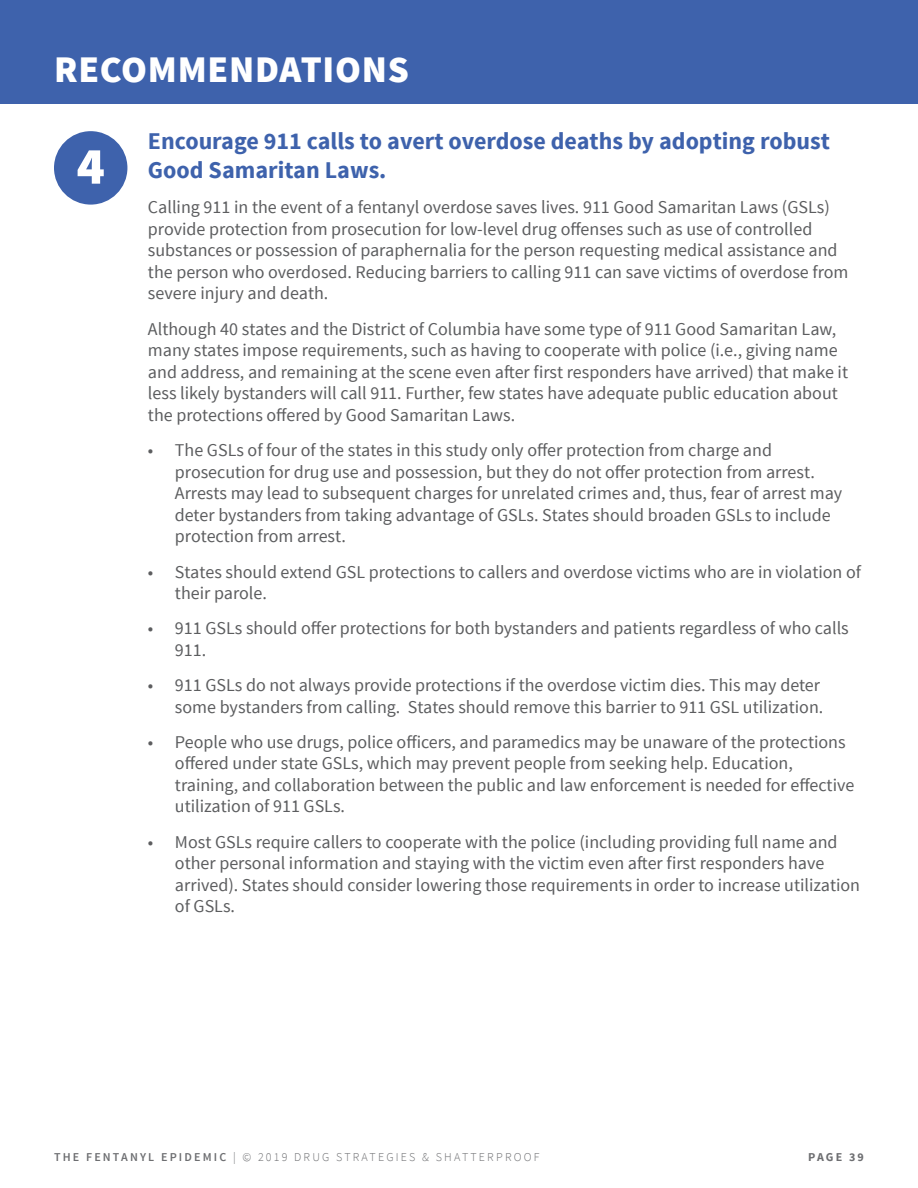
<style>
.page{position:relative;width:918px;height:1188px;background:#fff}
.page>*{position:absolute;margin:0;border:0;box-sizing:border-box;transform-origin:0 0}
.t1{font:900 52.5px "Source Sans Pro";color:#fff}
.t2{font:900 37.5px "Source Sans Pro";letter-spacing:.02em;color:#fff}
.t3{font:700 24px/28.8px "Source Sans Pro";color:#3e62ac}
.t4{font:18px/21.6px "Source Sans Pro";color:#5c5d5f}
.t5{font:300 12px "Source Sans Pro";letter-spacing:.18em;color:#6d6e71}
.t6{font:700 12px "Source Sans Pro";letter-spacing:.175em;color:#6d6e71}
.s1{font-weight:600}
</style>
<div class="page">
<div style="left:0;top:0;width:918px;height:103px;background:#3e62ac"></div>
<div style="left:54px;top:131px;width:73px;height:74px;background:#3e62ac;border-radius:50%"></div>
<h2 class="t2" style="left:54px;top:45px;width:357px">RECOMMENDATIONS</h2>
<h1 class="t1" style="left:77px;top:132px;width:30px">4</h1>
<h3 class="t3" style="left:148px;top:128px;width:683px">Encourage 911 calls to avert overdose deaths by adopting robust<br>Good Samaritan Laws.</h3>
<p class="t4" style="left:148px;top:197px;width:702px">Calling 911 in the event of a fentanyl overdose saves lives. 911 Good Samaritan Laws (GSLs) provide protection from prosecution for low-level drug offenses such as use of controlled substances or possession of paraphernalia for the person requesting medical assistance and the person who overdosed. Reducing barriers to calling 911 can save victims of overdose from severe injury and death.</p>
<p class="t4" style="left:148px;top:318px;width:702px">Although 40 states and the District of Columbia have some type of 911 Good Samaritan Law, many states impose requirements, such as having to cooperate with police (i.e., giving name and address, and remaining at the scene even after first responders have arrived) that make it less likely bystanders will call 911. Further, few states have adequate public education about the protections offered by Good Samaritan Laws.</p>
<p class="t4" style="left:175px;top:440px;width:669px;text-indent:-27px">• The GSLs of four of the states in this study only offer protection from charge and prosecution for drug use and possession, but they do not offer protection from arrest.<br>Arrests may lead to subsequent charges for unrelated crimes and, thus, fear of arrest may deter bystanders from taking advantage of GSLs. States should broaden GSLs to include protection from arrest.</p>
<p class="t4" style="left:175px;top:561px;width:688px;text-indent:-27px">• States should extend GSL protections to callers and overdose victims who are in violation of their parole.</p>
<p class="t4" style="left:175px;top:618px;width:675px;text-indent:-27px">• 911 GSLs should offer protections for both bystanders and patients regardless of who calls<br>911.</p>
<p class="t4" style="left:148px;top:674px;width:677px;text-align:right">• 911 GSLs do not always provide protections if the overdose victim dies. This may deter some bystanders from calling. States should remove this barrier to 911 GSL utilization.</p>
<p class="t4" style="left:175px;top:731px;width:681px;text-indent:-27px">• People who use drugs, police officers, and paramedics may be unaware of the protections offered under state GSLs, which may prevent people from seeking help. Education, training, and collaboration between the public and law enforcement is needed for effective utilization of 911 GSLs.</p>
<p class="t4" style="left:175px;top:831px;width:687px;text-indent:-27px">• Most GSLs require callers to cooperate with the police (including providing full name and other personal information and staying with the victim even after first responders have arrived). States should consider lowering those requirements in order to increase utilization of GSLs.</p>
<p class="t5" style="left:54px;top:1150px;width:487px"><span class="s1">THE FENTANYL EPIDEMIC</span> | © 2019 DRUG STRATEGIES &amp; SHATTERPROOF</p>
<p class="t6" style="left:808px;top:1149px;width:57px">PAGE 39</p>
</div>
